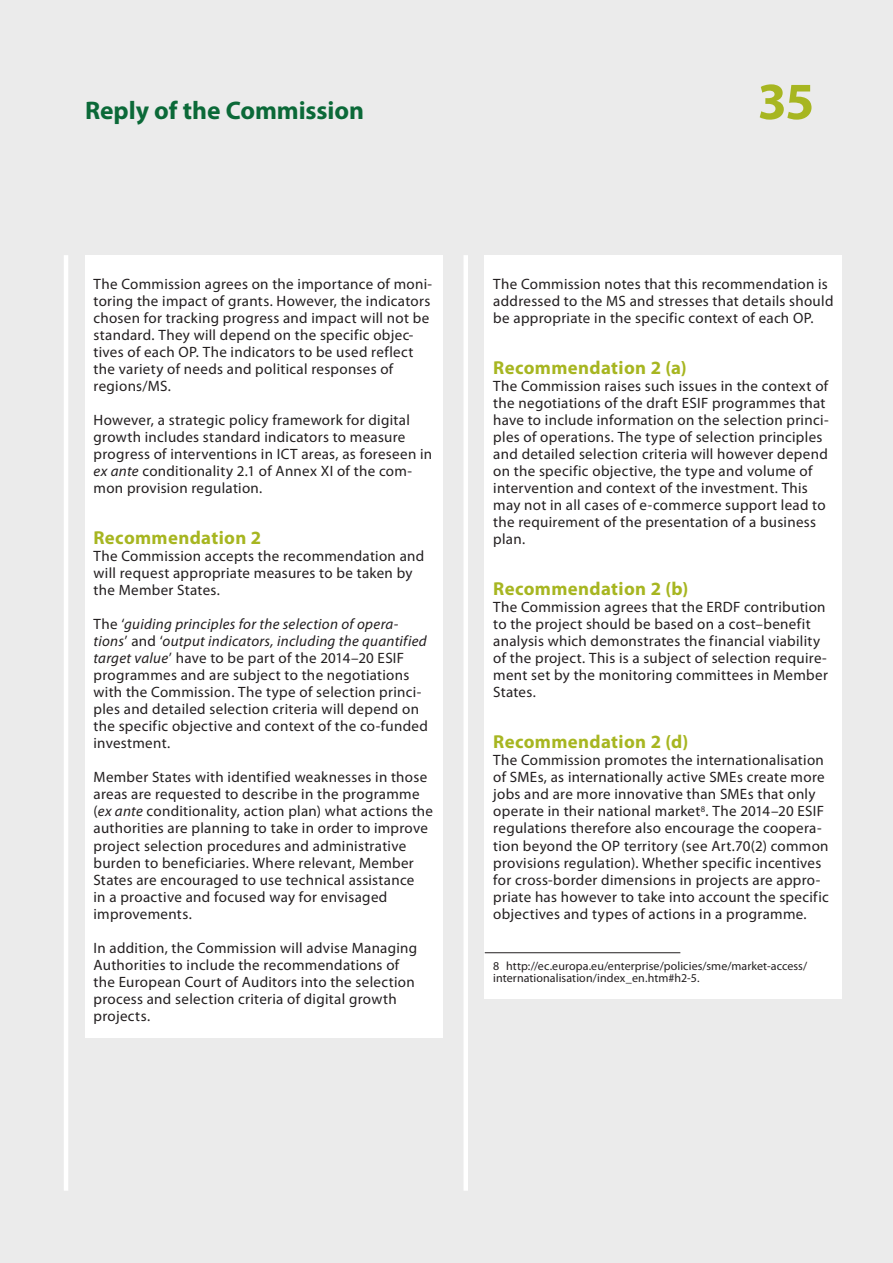
<style>
.page{position:relative;width:893px;height:1263px;background:#ebebeb}
.page>*{position:absolute;margin:0;border:0;box-sizing:border-box;transform-origin:0 0}
.t1{font:700 52.5px "Myriad Pro";color:#a7b621}
.t2{font:700 25.5px "Myriad Pro";letter-spacing:-.005em;color:#0b6938}
.K_03_-_REP_CHIFFRE{font:700 18.75px "Myriad Pro";letter-spacing:.02em;color:#a7b621}
.K_04_-_REP_TEXTE_COU{font:15px/17px "Myriad Pro";letter-spacing:.02em;color:#231f20}
.K_06_-_REP_FOOTNOTES{font:12px/12px "Myriad Pro";letter-spacing:.005em;color:#231f20}
.s1{font-style:italic}
</style>
<div class="page">
<hr style="left:64px;top:255px;width:4px;height:936px;background:#fff">
<div style="left:463px;top:255px;width:5px;height:936px;background:#fff"></div>
<div style="left:485px;top:255px;width:357px;height:743px;background:#fff"></div>
<div style="left:85px;top:255px;width:357px;height:782px;background:#fff"></div>
<hr style="left:485px;top:952px;width:195px;height:1px;background:#231f20">
<h2 class="t2" style="left:85px;top:94px;width:280px">Reply of the Commission</h2>
<h1 class="t1" style="left:758px;top:67px;width:58px">35</h1>
<p class="K_04_-_REP_TEXTE_COU" style="left:94px;top:275px;width:340px">The Commission agrees on the importance of moni‑ toring the impact of grants. However, the indicators chosen for tracking progress and impact will not be standard. They will depend on the specific objec‑ tives of each OP. The indicators to be used reflect the variety of needs and political responses of regions/MS.</p>
<p class="K_04_-_REP_TEXTE_COU" style="left:94px;top:411px;width:340px">However, a strategic policy framework for digital growth includes standard indicators to measure progress of interventions in ICT areas, as foreseen in <span class="s1">ex ante</span> conditionality 2.1 of Annex XI of the com‑ mon provision regulation.</p>
<p class="K_03_-_REP_CHIFFRE" style="left:94px;top:526px;width:169px">Recommendation 2</p>
<p class="K_04_-_REP_TEXTE_COU" style="left:94px;top:548px;width:332px">The Commission accepts the recommendation and will request appropriate measures to be taken by the Member States.</p>
<p class="K_04_-_REP_TEXTE_COU" style="left:94px;top:616px;width:336px">The ‘<span class="s1">guiding principles for the selection of opera‑ tions</span>’ and ‘<span class="s1">output indicators, including the quantified target value</span>’ have to be part of the 2014–20 ESIF programmes and are subject to the negotiations with the Commission. The type of selection princi‑ ples and detailed selection criteria will depend on the specific objective and context of the co‑funded investment.</p>
<p class="K_04_-_REP_TEXTE_COU" style="left:94px;top:769px;width:341px">Member States with identified weaknesses in those areas are requested to describe in the programme (<span class="s1">ex ante</span> conditionality, action plan) what actions the authorities are planning to take in order to improve project selection procedures and administrative burden to beneficiaries. Where relevant, Member States are encouraged to use technical assistance<br>in a proactive and focused way for envisaged improvements.</p>
<p class="K_04_-_REP_TEXTE_COU" style="left:94px;top:939px;width:325px">In addition, the Commission will advise Managing Authorities to include the recommendations of the European Court of Auditors into the selection process and selection criteria of digital growth projects.</p>
<p class="K_04_-_REP_TEXTE_COU" style="left:493px;top:275px;width:342px">The Commission notes that this recommendation is addressed to the MS and stresses that details should be appropriate in the specific context of each OP.</p>
<p class="K_03_-_REP_CHIFFRE" style="left:493px;top:356px;width:195px">Recommendation 2 (a)</p>
<p class="K_04_-_REP_TEXTE_COU" style="left:493px;top:377px;width:337px">The Commission raises such issues in the context of the negotiations of the draft ESIF programmes that have to include information on the selection princi‑ ples of operations. The type of selection principles and detailed selection criteria will however depend on the specific objective, the type and volume of intervention and context of the investment. This may not in all cases of e‑commerce support lead to the requirement of the presentation of a business plan.</p>
<p class="K_03_-_REP_CHIFFRE" style="left:493px;top:577px;width:197px">Recommendation 2 (b)</p>
<p class="K_04_-_REP_TEXTE_COU" style="left:493px;top:599px;width:336px">The Commission agrees that the ERDF contribution to the project should be based on a cost–benefit analysis which demonstrates the financial viability of the project. This is a subject of selection require‑ ment set by the monitoring committees in Member States.</p>
<p class="K_03_-_REP_CHIFFRE" style="left:493px;top:730px;width:197px">Recommendation 2 (d)</p>
<p class="K_04_-_REP_TEXTE_COU" style="left:493px;top:752px;width:337px">The Commission promotes the internationalisation of SMEs, as internationally active SMEs create more jobs and are more innovative than SMEs that only operate in their national market<sup>8</sup>. The 2014–20 ESIF regulations therefore also encourage the coopera‑ tion beyond the OP territory (see Art.70(2) common provisions regulation). Whether specific incentives for cross‑border dimensions in projects are appro‑ priate has however to take into account the specific objectives and types of actions in a programme.</p>
<p class="K_06_-_REP_FOOTNOTES" style="left:493px;top:959px;width:315px">8 http://ec.europa.eu/enterprise/policies/sme/market‑access/ internationalisation/index_en.htm#h2-5.</p>
</div>
